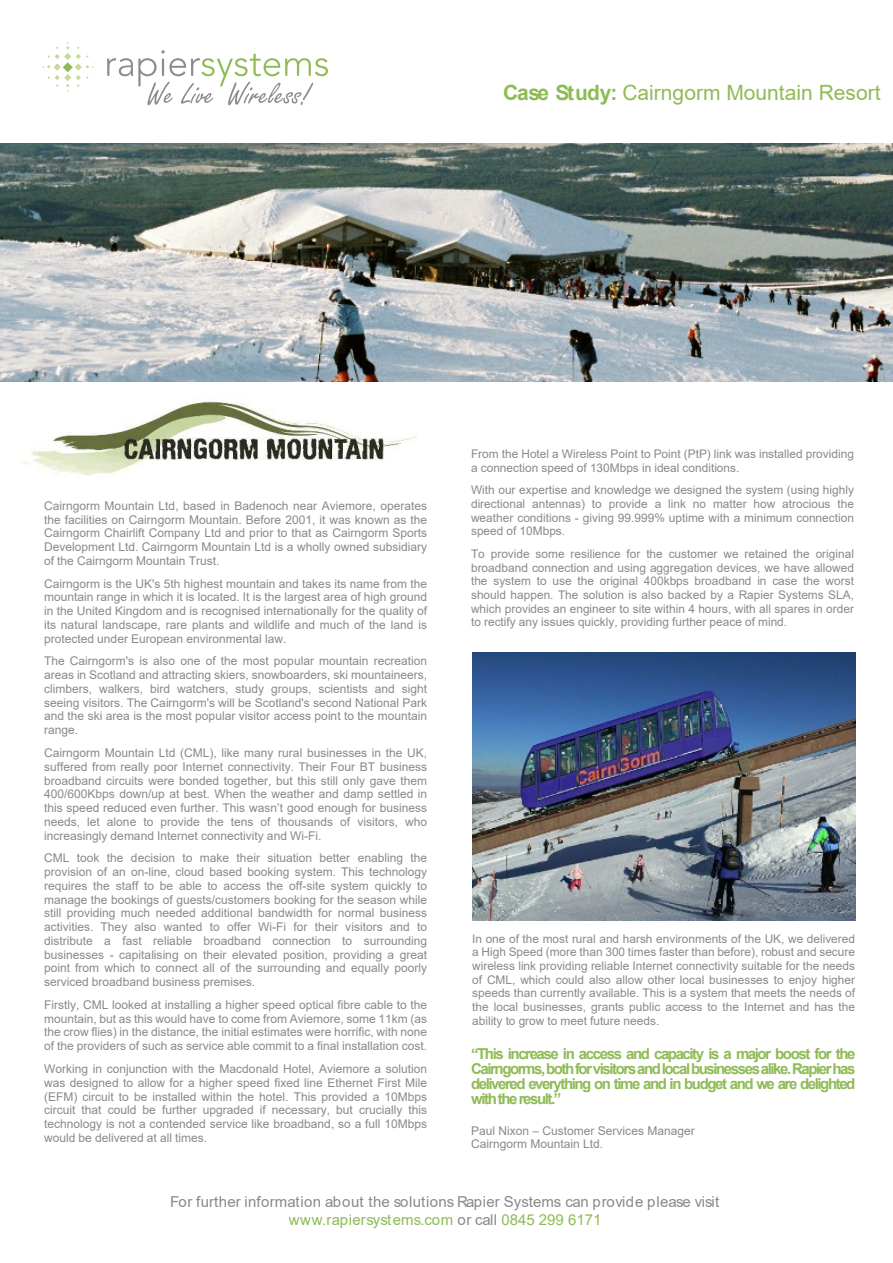
<style>
.page{position:relative;width:893px;height:1263px;background:#fff}
.page>*{position:absolute;margin:0;border:0;box-sizing:border-box;transform-origin:0 0}
.t1{font:21px "Arial";color:#8fbb56}
.t2{font:700 15px/15px "Arial";letter-spacing:-.095em;color:#8fbb56;text-align:justify}
.t3{font:15px/18px "Arial";color:#87898b;text-align:center}
.t4{font:12px/13.8px "Arial";color:#87898b;text-align:justify}
.t5{font:11.85px/13.6px "Arial";color:#87898b;text-align:justify}
.s1{font-weight:700}
.s2{color:#8fbb56}
</style>
<div class="page">
<img style="left:20px;top:381px;width:426px;height:95px">
<img style="left:472px;top:652px;width:383px;height:269px">
<img style="left:0;top:143px;width:893px;height:238px">
<svg style="left:43px;top:42px;width:51px;height:50px"></svg>
<svg style="left:107px;top:50px;width:221px;height:55px"></svg>
<h1 class="t1" style="left:503px;top:85px;width:379px"><span class="s1">Case Study:</span> Cairngorm Mountain Resort</h1>
<p class="t4" style="left:44px;top:500px;width:385px">Cairngorm Mountain Ltd, based in Badenoch near Aviemore, operates the facilities on Cairngorm Mountain. Before 2001, it was known as the Cairngorm Chairlift Company Ltd and prior to that as Cairngorm Sports Development Ltd. Cairngorm Mountain Ltd is a wholly owned subsidiary of the Cairngorm Mountain Trust.</p>
<p class="t4" style="left:44px;top:578px;width:385px">Cairngorm is the UK's 5th highest mountain and takes its name from the mountain range in which it is located. It is the largest area of high ground in the United Kingdom and is recognised internationally for the quality of its natural landscape, rare plants and wildlife and much of the land is protected under European environmental law.</p>
<p class="t4" style="left:44px;top:655px;width:385px">The Cairngorm's is also one of the most popular mountain recreation areas in Scotland and attracting skiers, snowboarders, ski mountaineers, climbers, walkers, bird watchers, study groups, scientists and sight seeing visitors. The Cairngorm's will be Scotland's second National Park and the ski area is the most popular visitor access point to the mountain range.</p>
<p class="t4" style="left:44px;top:747px;width:385px">Cairngorm Mountain Ltd (CML), like many rural businesses in the UK, suffered from really poor Internet connectivity. Their Four BT business broadband circuits were bonded together, but this still only gave them 400/600Kbps down/up at best. When the weather and damp settled in this speed reduced even further. This wasn’t good enough for business needs, let alone to provide the tens of thousands of visitors, who increasingly demand Internet connectivity and Wi-Fi.</p>
<p class="t4" style="left:44px;top:852px;width:385px">CML took the decision to make their situation better enabling the provision of an on-line, cloud based booking system. This technology requires the staff to be able to access the off-site system quickly to manage the bookings of guests/customers booking for the season while still providing much needed additional bandwidth for normal business activities. They also wanted to offer Wi-Fi for their visitors and to distribute a fast reliable broadband connection to surrounding businesses - capitalising on their elevated position, providing a great point from which to connect all of the surrounding and equally poorly serviced broadband business premises.</p>
<p class="t4" style="left:44px;top:999px;width:385px">Firstly, CML looked at installing a higher speed optical fibre cable to the mountain, but as this would have to come from Aviemore, some 11km (as the crow flies) in the distance, the initial estimates were horrific, with none of the providers of such as service able commit to a final installation cost.</p>
<p class="t4" style="left:44px;top:1063px;width:385px">Working in conjunction with the Macdonald Hotel, Aviemore a solution was designed to allow for a higher speed fixed line Ethernet First Mile (EFM) circuit to be installed within the hotel. This provided a 10Mbps circuit that could be further upgraded if necessary, but crucially this technology is not a contended service like broadband, so a full 10Mbps would be delivered at all times.</p>
<p class="t5" style="left:471px;top:448px;width:384px">From the Hotel a Wireless Point to Point (PtP) link was installed providing a connection speed of 130Mbps in ideal conditions.</p>
<p class="t5" style="left:471px;top:484px;width:384px">With our expertise and knowledge we designed the system (using highly directional antennas) to provide a link no matter how atrocious the weather conditions - giving 99.999% uptime with a minimum connection speed of 10Mbps.</p>
<p class="t5" style="left:471px;top:548px;width:384px">To provide some resilience for the customer we retained the original broadband connection and using aggregation devices, we have allowed the system to use the original 400kbps broadband in case the worst should happen. The solution is also backed by a Rapier Systems SLA, which provides an engineer to site within 4 hours, with all spares in order to rectify any issues quickly, providing further peace of mind.</p>
<p class="t5" style="left:472px;top:933px;width:384px">In one of the most rural and harsh environments of the UK, we delivered a High Speed (more than 300 times faster than before), robust and secure wireless link providing reliable Internet connectivity suitable for the needs of CML, which could also allow other local businesses to enjoy higher speeds than currently available. This is a system that meets the needs of the local businesses, grants public access to the Internet and has the ability to grow to meet future needs.</p>
<p class="t2" style="left:471px;top:1048px;width:386px">“This increase in access and capacity is a major boost for the Cairngorms, both for visitors and local businesses alike. Rapier has delivered everything on time and in budget and we are delighted with the result.”</p>
<p class="t4" style="left:471px;top:1124px;width:225px">Paul Nixon – Customer Services Manager<br>Cairngorm Mountain Ltd.</p>
<p class="t3" style="left:170px;top:1194px;width:551px">For further information about the solutions Rapier Systems can provide please visit <span class="s2">www.rapiersystems.com</span> or call <span class="s2">0845 299 6171</span></p>
</div>
